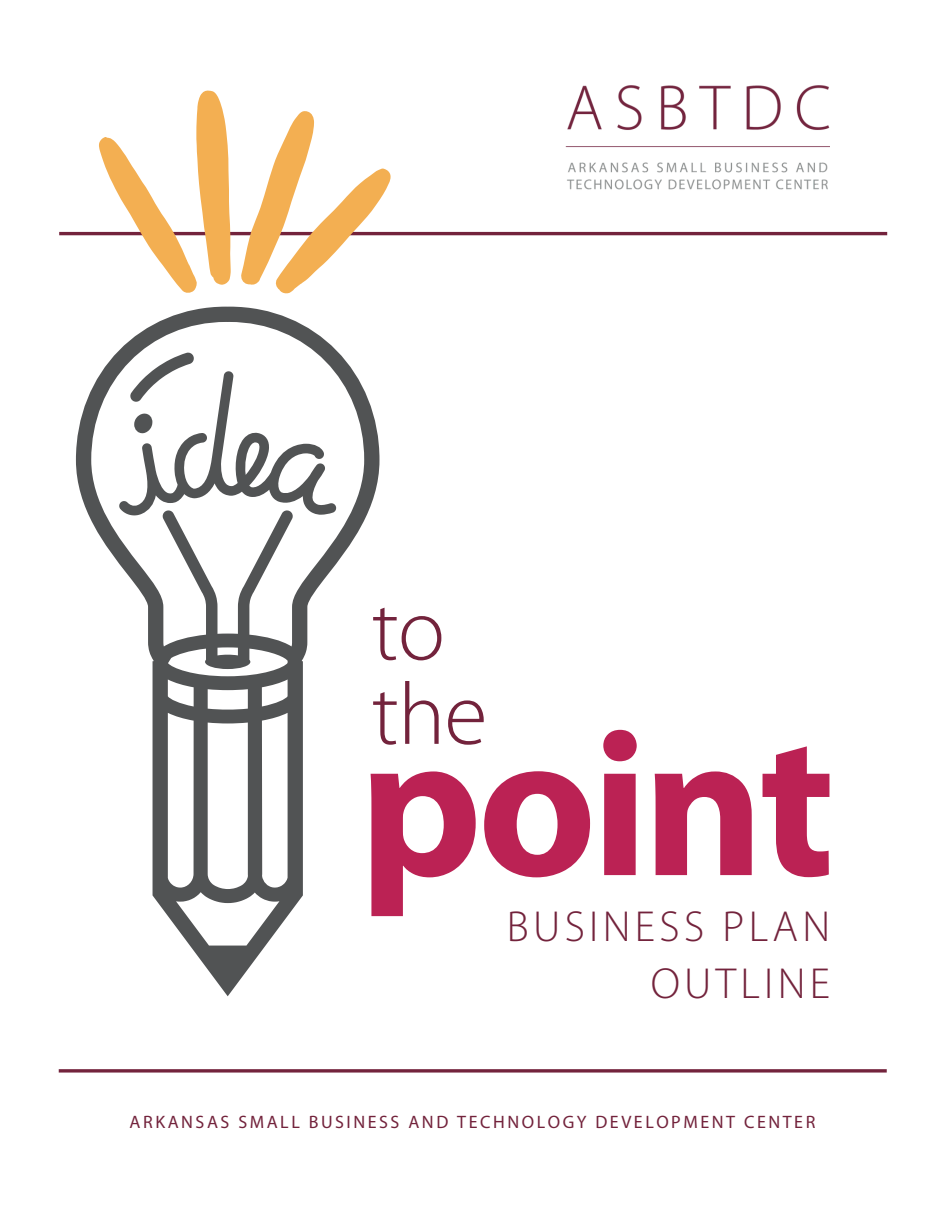
<style>
.page{position:relative;width:945px;height:1215px;background:#fff}
.page>*{position:absolute;margin:0;border:0;box-sizing:border-box;transform-origin:0 0}
.t1{font:700 207.3px "Myriad Pro";letter-spacing:-.025em;color:#bb2254}
.t2{font:300 88.35px/84.4px "Myriad Pro";color:#73233c}
.t3{font:300 43.65px/56.2px "Myriad Pro";letter-spacing:.1em;color:#73233c;text-align:right}
.t4{font:18px "Myriad Pro";letter-spacing:.14em;color:#73233c}
</style>
<div class="page">
<hr style="left:59px;top:232px;width:828px;height:3px;background:#73233c">
<svg style="left:59px;top:1069px;width:828px;height:4px;background:#88445a"></svg>
<img style="left:566px;top:85px;width:264px;height:105px">
<svg style="left:76px;top:307px;width:304px;height:689px"></svg>
<svg style="left:99px;top:90px;width:132px;height:203px"></svg>
<svg style="left:240px;top:111px;width:151px;height:183px"></svg>
<p class="t2" style="left:372px;top:589px;width:117px">to the</p>
<p class="t1" style="left:359px;top:670px;width:478px">point</p>
<p class="t3" style="left:507px;top:899px;width:325px">BUSINESS PLAN<br>OUTLINE</p>
<p class="t4" style="left:130px;top:1111px;width:687px">ARKANSAS SMALL BUSINESS AND TECHNOLOGY DEVELOPMENT CENTER</p>
</div>
